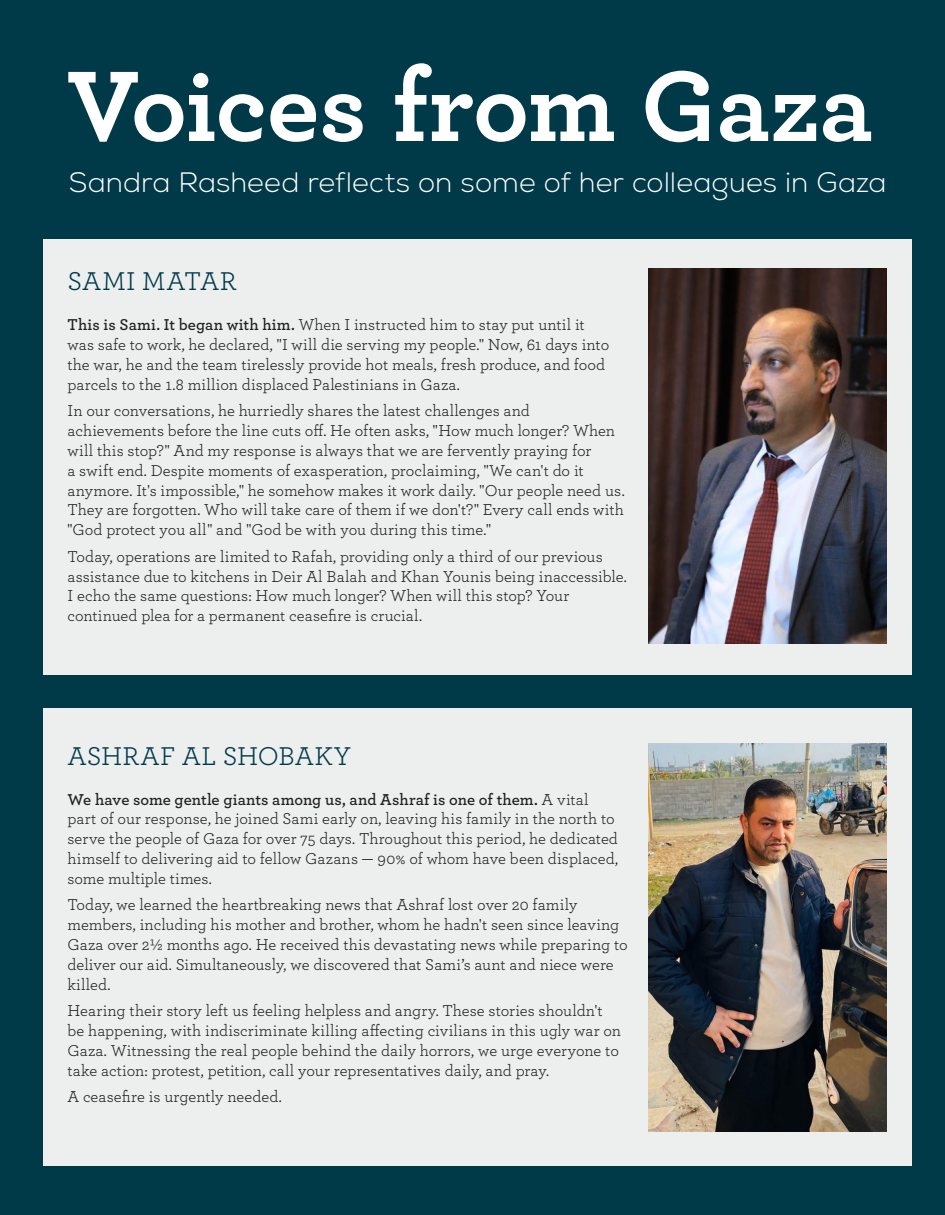
<style>
.page{position:relative;width:945px;height:1215px;background:#003a49}
.page>*{position:absolute;margin:0;border:0;box-sizing:border-box;transform-origin:0 0}
.t1{font:700 105px "Archer";letter-spacing:-.01em;color:#fff}
.t2{font:300 28.05px "Nexa";color:#fff}
.t3{font:27px "Archer";letter-spacing:.005em;color:#003a49}
.t4{font:16.5px/19.8px "Archer";color:#231f20}
.s1{font-weight:600}
</style>
<div class="page">
<div style="left:43px;top:239px;width:869px;height:435px;background:#edefef"></div>
<div style="left:43px;top:708px;width:869px;height:458px;background:#edefef"></div>
<img style="left:648px;top:269px;width:239px;height:375px">
<img style="left:648px;top:743px;width:239px;height:389px">
<p class="t1" style="left:67px;top:23px;width:807px">Voices from Gaza</p>
<p class="t2" style="left:69px;top:166px;width:819px">Sandra Rasheed reflects on some of her colleagues in Gaza</p>
<p class="t3" style="left:68px;top:263px;width:170px">SAMI MATAR</p>
<p class="t4" style="left:68px;top:314px;width:543px"><span class="s1">This is Sami. It began with him.</span> When I instructed him to stay put until it was safe to work, he declared, "I will die serving my people." Now, 61 days into the war, he and the team tirelessly provide hot meals, fresh produce, and food parcels to the 1.8 million displaced Palestinians in Gaza.</p>
<p class="t4" style="left:68px;top:400px;width:559px">In our conversations, he hurriedly shares the latest challenges and achievements before the line cuts off. He often asks, "How much longer? When will this stop?" And my response is always that we are fervently praying for<br>a swift end. Despite moments of exasperation, proclaiming, "We can't do it anymore. It's impossible," he somehow makes it work daily. "Our people need us.<br>They are forgotten. Who will take care of them if we don't?" Every call ends with "God protect you all" and "God be with you during this time."</p>
<p class="t4" style="left:68px;top:546px;width:561px">Today, operations are limited to Rafah, providing only a third of our previous assistance due to kitchens in Deir Al Balah and Khan Younis being inaccessible.<br>I echo the same questions: How much longer? When will this stop? Your continued plea for a permanent ceasefire is crucial.</p>
<p class="t3" style="left:68px;top:737px;width:285px">ASHRAF AL SHOBAKY</p>
<p class="t4" style="left:68px;top:789px;width:552px"><span class="s1">We have some gentle giants among us, and Ashraf is one of them.</span> A vital part of our response, he joined Sami early on, leaving his family in the north to serve the people of Gaza for over 75 days. Throughout this period, he dedicated himself to delivering aid to fellow Gazans — 90% of whom have been displaced, some multiple times.</p>
<p class="t4" style="left:68px;top:894px;width:562px">Today, we learned the heartbreaking news that Ashraf lost over 20 family members, including his mother and brother, whom he hadn't seen since leaving Gaza over 21/2 months ago. He received this devastating news while preparing to deliver our aid. Simultaneously, we discovered that Sami’s aunt and niece were killed.</p>
<p class="t4" style="left:68px;top:1000px;width:555px">Hearing their story left us feeling helpless and angry. These stories shouldn't be happening, with indiscriminate killing affecting civilians in this ugly war on Gaza. Witnessing the real people behind the daily horrors, we urge everyone to take action: protest, petition, call your representatives daily, and pray.</p>
<p class="t4" style="left:68px;top:1086px;width:216px">A ceasefire is urgently needed.</p>
</div>
